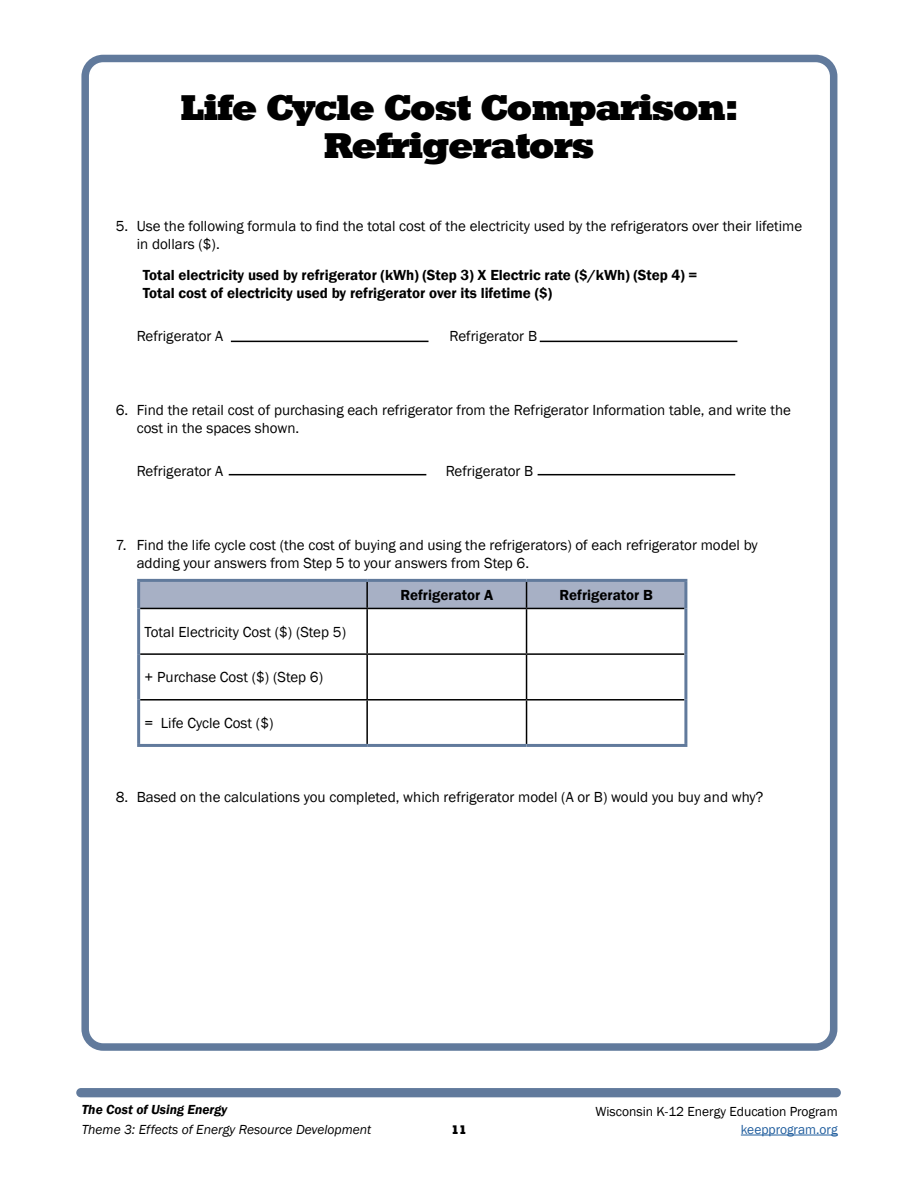
<style>
.page{position:relative;width:918px;height:1188px;background:#fff}
.page>*{position:absolute;margin:0;border:0;box-sizing:border-box;transform-origin:0 0}
.t1{font:34.5px/37.5px "Roland";color:#000;text-align:center}
.t2{font:15px/18px "Franklin Gothic";color:#000}
.t3{font:600 15px/18px "Franklin Gothic";color:#000}
.t4{font:italic 13.5px "Franklin Gothic";color:#000}
.t5{font:13.5px "Franklin Gothic";color:#000}
.t6{font:italic 600 13.5px "Franklin Gothic";color:#000}
.t7{font:13.5px "Franklin Gothic";color:#215e9e}
.t8{font:12px "Roland";color:#000}
</style>
<div class="page">
<div style="left:76px;top:1088px;width:765px;height:9px;background:#617a9c;border-radius:5px"></div>
<hr style="left:741px;top:1135px;width:97px;height:1px;background:#215e9e">
<div style="left:81px;top:55px;width:756px;height:996px;border:8px solid #617a9c;border-radius:18px"></div>
<hr style="left:231px;top:341px;width:198px;height:1px;background:#000">
<hr style="left:540px;top:341px;width:197px;height:1px;background:#000">
<hr style="left:229px;top:474px;width:197px;height:1px;background:#000">
<hr style="left:538px;top:474px;width:197px;height:1px;background:#000">
<div style="left:140px;top:582px;width:544px;height:26px;background:#a7b0c5"></div>
<hr style="left:140px;top:608px;width:227px;height:1px;background:#000">
<hr style="left:367px;top:608px;width:160px;height:1px;background:#000">
<hr style="left:366px;top:609px;width:2px;height:44px;background:#000">
<hr style="left:527px;top:608px;width:157px;height:1px;background:#000">
<hr style="left:526px;top:609px;width:1px;height:44px;background:#000">
<hr style="left:140px;top:653px;width:227px;height:2px;background:#000">
<hr style="left:367px;top:653px;width:160px;height:2px;background:#000">
<hr style="left:366px;top:655px;width:2px;height:44px;background:#000">
<hr style="left:527px;top:653px;width:157px;height:2px;background:#000">
<hr style="left:526px;top:655px;width:1px;height:44px;background:#000">
<hr style="left:140px;top:699px;width:227px;height:2px;background:#000">
<hr style="left:367px;top:699px;width:160px;height:2px;background:#000">
<hr style="left:366px;top:701px;width:2px;height:43px;background:#000">
<hr style="left:527px;top:699px;width:157px;height:2px;background:#000">
<hr style="left:526px;top:701px;width:1px;height:43px;background:#000">
<hr style="left:137px;top:579px;width:230px;height:3px;background:#617a9c">
<hr style="left:137px;top:582px;width:3px;height:26px;background:#617a9c">
<hr style="left:367px;top:579px;width:160px;height:3px;background:#617a9c">
<hr style="left:527px;top:579px;width:160px;height:3px;background:#617a9c">
<hr style="left:684px;top:582px;width:3px;height:26px;background:#617a9c">
<hr style="left:137px;top:608px;width:3px;height:46px;background:#617a9c">
<hr style="left:684px;top:608px;width:3px;height:46px;background:#617a9c">
<hr style="left:137px;top:654px;width:3px;height:46px;background:#617a9c">
<hr style="left:684px;top:654px;width:3px;height:46px;background:#617a9c">
<hr style="left:137px;top:700px;width:3px;height:44px;background:#617a9c">
<hr style="left:684px;top:700px;width:3px;height:44px;background:#617a9c">
<hr style="left:137px;top:744px;width:230px;height:3px;background:#617a9c">
<hr style="left:367px;top:744px;width:160px;height:3px;background:#617a9c">
<hr style="left:527px;top:744px;width:160px;height:3px;background:#617a9c">
<h1 class="t1" style="left:181px;top:90px;width:558px">Life Cycle Cost Comparison:<br>Refrigerators</h1>
<p class="t2" style="left:137px;top:217px;width:667px;text-indent:-21px">5. Use the following formula to find the total cost of the electricity used by the refrigerators over their lifetime in dollars ($).</p>
<p class="t3" style="left:143px;top:266px;width:556px">Total electricity used by refrigerator (kWh) (Step 3) X Electric rate ($/kWh) (Step 4) =<br>Total cost of electricity used by refrigerator over its lifetime ($)</p>
<p class="t2" style="left:137px;top:327px;width:88px">Refrigerator A</p>
<p class="t2" style="left:449px;top:327px;width:89px">Refrigerator B</p>
<p class="t2" style="left:137px;top:402px;width:656px;text-indent:-21px">6. Find the retail cost of purchasing each refrigerator from the Refrigerator Information table, and write the cost in the spaces shown.</p>
<p class="t2" style="left:137px;top:462px;width:88px">Refrigerator A</p>
<p class="t2" style="left:446px;top:462px;width:89px">Refrigerator B</p>
<p class="t2" style="left:137px;top:537px;width:623px;text-indent:-21px">7. Find the life cycle cost (the cost of buying and using the refrigerators) of each refrigerator model by adding your answers from Step 5 to your answers from Step 6.</p>
<p class="t2" style="left:145px;top:623px;width:203px">Total Electricity Cost ($) (Step 5)</p>
<p class="t2" style="left:145px;top:669px;width:180px">+ Purchase Cost ($) (Step 6)</p>
<p class="t2" style="left:145px;top:714px;width:130px">= Life Cycle Cost ($)</p>
<p class="t3" style="left:401px;top:586px;width:94px">Refrigerator A</p>
<p class="t3" style="left:560px;top:586px;width:95px">Refrigerator B</p>
<p class="t2" style="left:116px;top:789px;width:649px">8. Based on the calculations you completed, which refrigerator model (A or B) would you buy and why?</p>
<p class="t6" style="left:82px;top:1101px;width:147px">The Cost of Using Energy</p>
<p class="t5" style="left:596px;top:1103px;width:244px">Wisconsin K-12 Energy Education Program</p>
<p class="t4" style="left:82px;top:1121px;width:291px">Theme 3: Effects of Energy Resource Development</p>
<p class="t7" style="left:741px;top:1121px;width:98px">keepprogram.org</p>
<p class="t8" style="left:451px;top:1123px;width:17px">11</p>
</div>
